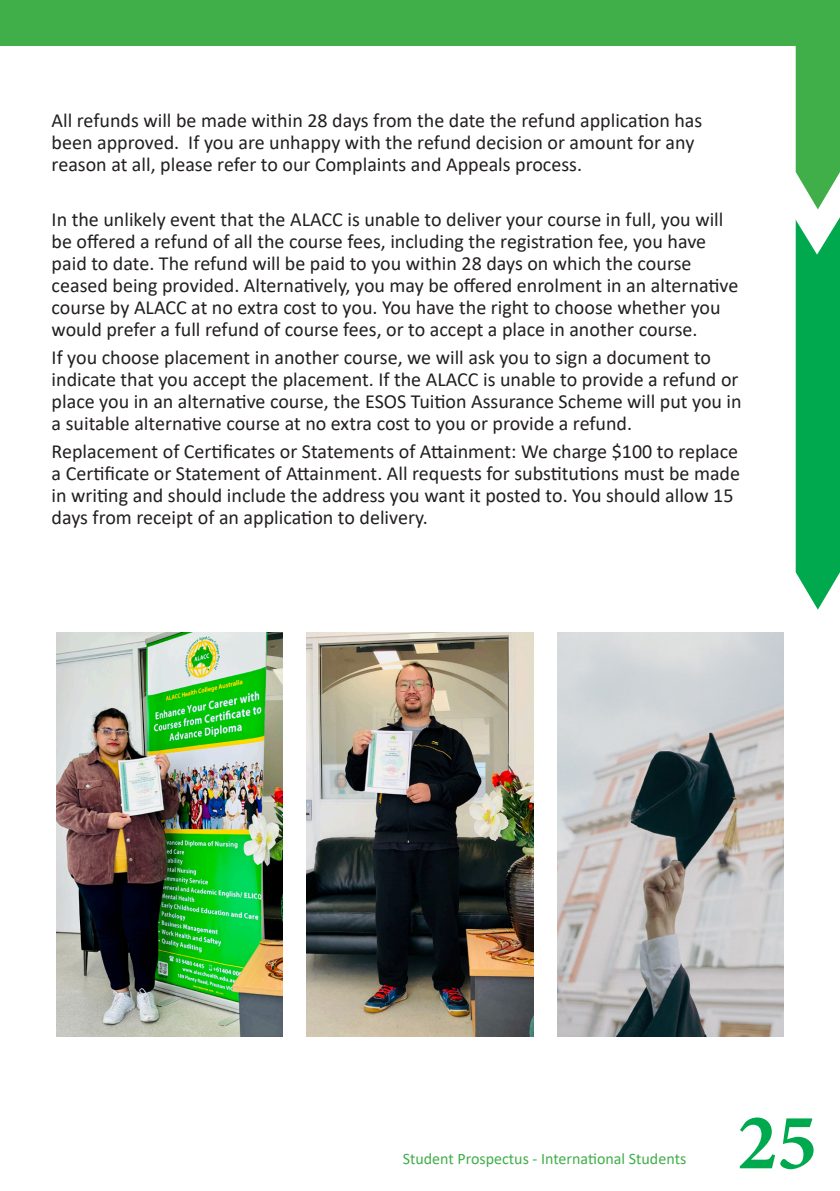
<style>
.page{position:relative;width:840px;height:1191px;background:#fff}
.page>*{position:absolute;margin:0;border:0;box-sizing:border-box;transform-origin:0 0}
.t1{font:700 80px "Minion Pro";color:#00a94d}
.t2{font:20px/22px "Calibri";color:#231f20}
.t3{font:16px "Calibri";color:#40ae49}
</style>
<div class="page">
<div style="left:0;top:0;width:839px;height:45px;background:#40ae49"></div>
<svg style="left:793px;top:45px;width:46px;height:564px;background:#3cb96b"></svg>
<img style="left:557px;top:632px;width:225px;height:404px">
<img style="left:307px;top:632px;width:225px;height:404px">
<img style="left:57px;top:632px;width:226px;height:404px">
<p class="t2" style="left:52px;top:109px;width:651px">All refunds will be made within 28 days from the date the refund application has been approved. If you are unhappy with the refund decision or amount for any reason at all, please refer to our Complaints and Appeals process.</p>
<p class="t2" style="left:52px;top:208px;width:688px">In the unlikely event that the ALACC is unable to deliver your course in full, you will be offered a refund of all the course fees, including the registration fee, you have paid to date. The refund will be paid to you within 28 days on which the course ceased being provided. Alternatively, you may be offered enrolment in an alternative course by ALACC at no extra cost to you. You have the right to choose whether you would prefer a full refund of course fees, or to accept a place in another course.</p>
<p class="t2" style="left:52px;top:346px;width:691px">If you choose placement in another course, we will ask you to sign a document to indicate that you accept the placement. If the ALACC is unable to provide a refund or place you in an alternative course, the ESOS Tuition Assurance Scheme will put you in a suitable alternative course at no extra cost to you or provide a refund.</p>
<p class="t2" style="left:52px;top:439px;width:689px">Replacement of Certificates or Statements of Attainment: We charge $100 to replace a Certificate or Statement of Attainment. All requests for substitutions must be made in writing and should include the address you want it posted to. You should allow 15 days from receipt of an application to delivery.</p>
<p class="t3" style="left:402px;top:1147px;width:285px">Student Prospectus - International Students</p>
<h1 class="t1" style="left:736px;top:1086px;width:81px">25</h1>
</div>
